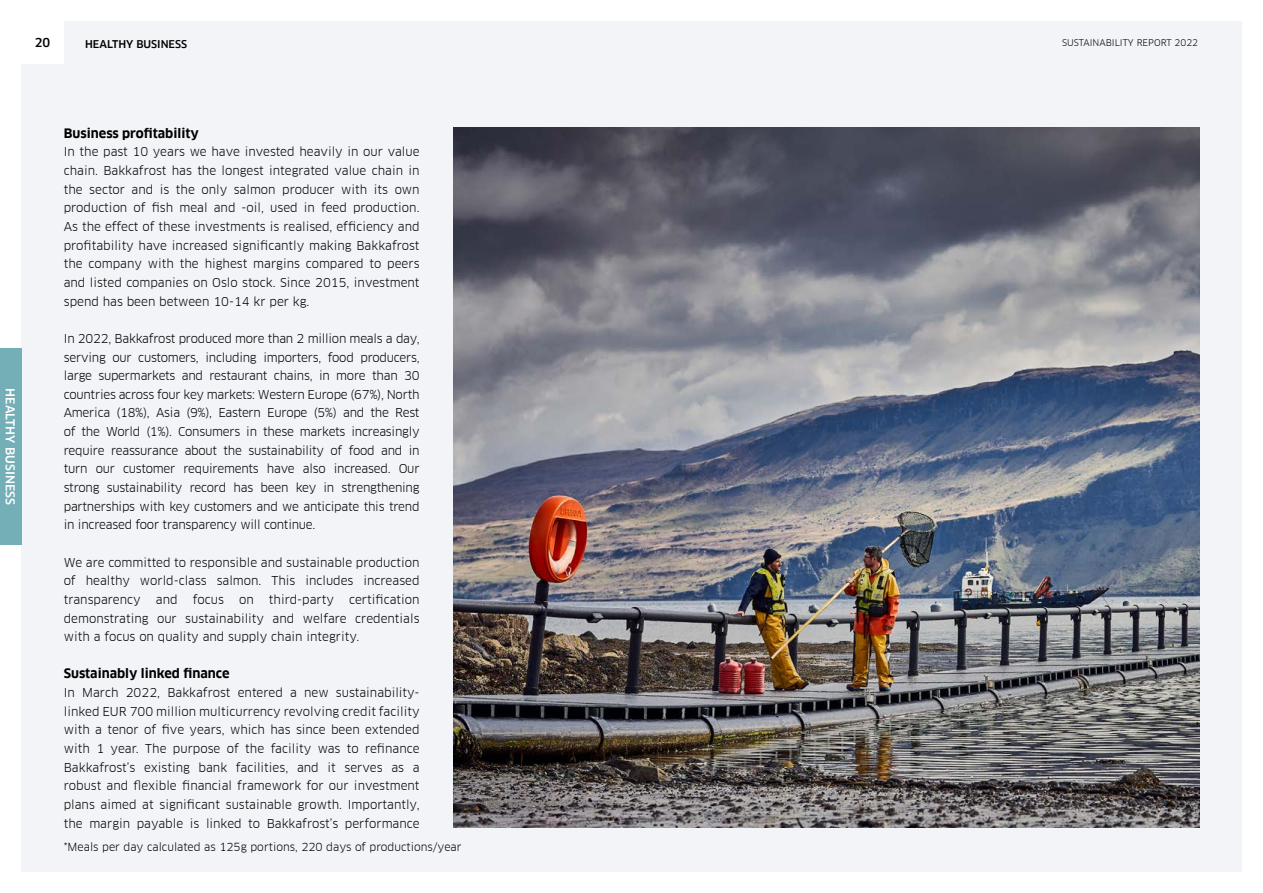
<style>
.page{position:relative;width:1263px;height:893px;background:#fff}
.page>*{position:absolute;margin:0;border:0;box-sizing:border-box;transform-origin:0 0}
.t1{font:700 12.75px "Clan Offc";color:#000}
.t2{font:12px/18.6px "Clan Offc";color:#000;text-align:justify}
.t3{font:500 12px "Clan Offc";color:#fff}
.t4{font:500 12px "Clan Offc";color:#000}
.t5{font:10.95px "Clan Offc";color:#000}
.t6{font:500 10.5px "Clan Offc";color:#000}
.t7{font:9px "Clan Offc";color:#000}
</style>
<div class="page">
<div style="left:21px;top:21px;width:1221px;height:851px;background:#f2f4f8"></div>
<img style="left:454px;top:128px;width:745px;height:700px">
<div style="left:0;top:348px;width:21px;height:197px;background:#74afb8"></div>
<div style="left:21px;top:21px;width:43px;height:43px;background:#fff"></div>
<p class="t4" style="left:35px;top:36px;width:17px">20</p>
<p class="t6" style="left:85px;top:39px;width:103px">HEALTHY BUSINESS</p>
<p class="t7" style="left:1062px;top:38px;width:138px">SUSTAINABILITY REPORT 2022</p>
<p class="t3" style="left:17px;top:388px;width:118px;rotate:90deg">HEALTHY BUSINESS</p>
<p class="t1" style="left:64px;top:126px;width:137px">Business profitability</p>
<p class="t2" style="left:64px;top:143px;width:357px">In the past 10 years we have invested heavily in our value chain. Bakkafrost has the longest integrated value chain in the sector and is the only salmon producer with its own production of fish meal and -oil, used in feed production.<br>As the effect of these investments is realised, efficiency and profitability have increased significantly making Bakkafrost the company with the highest margins compared to peers and listed companies on Oslo stock. Since 2015, investment spend has been between 10-14 kr per kg.</p>
<p class="t2" style="left:64px;top:329px;width:357px">In 2022, Bakkafrost produced more than 2 million meals a day, serving our customers, including importers, food producers, large supermarkets and restaurant chains, in more than 30 countries across four key markets: Western Europe (67%), North America (18%), Asia (9%), Eastern Europe (5%) and the Rest of the World (1%). Consumers in these markets increasingly require reassurance about the sustainability of food and in turn our customer requirements have also increased. Our strong sustainability record has been key in strengthening partnerships with key customers and we anticipate this trend in increased foor transparency will continue.</p>
<p class="t2" style="left:64px;top:553px;width:357px">We are committed to responsible and sustainable production of healthy world-class salmon. This includes increased transparency</p>
<p class="t2" style="left:156px;top:590px;width:23px">and</p>
<p class="t2" style="left:193px;top:590px;width:33px">focus</p>
<p class="t2" style="left:239px;top:590px;width:16px">on</p>
<p class="t2" style="left:269px;top:590px;width:67px">third-party</p>
<p class="t2" style="left:64px;top:590px;width:357px;text-indent:285px">certification demonstrating our sustainability and welfare credentials with a focus on quality and supply chain integrity.</p>
<p class="t1" style="left:64px;top:667px;width:167px">Sustainably linked finance</p>
<p class="t2" style="left:64px;top:683px;width:357px">In March 2022, Bakkafrost entered a new sustainability&shy;linked EUR 700 million multicurrency revolving credit facility with a tenor of five years, which has since been extended with 1 year. The purpose of the facility was to refinance Bakkafrost’s existing bank facilities, and it serves as a robust and flexible financial framework for our investment plans aimed at significant sustainable growth. Importantly, the margin payable is linked to Bakkafrost’s performance</p>
<p class="t5" style="left:64px;top:840px;width:399px">*Meals per day calculated as 125g portions, 220 days of productions/year</p>
</div>
